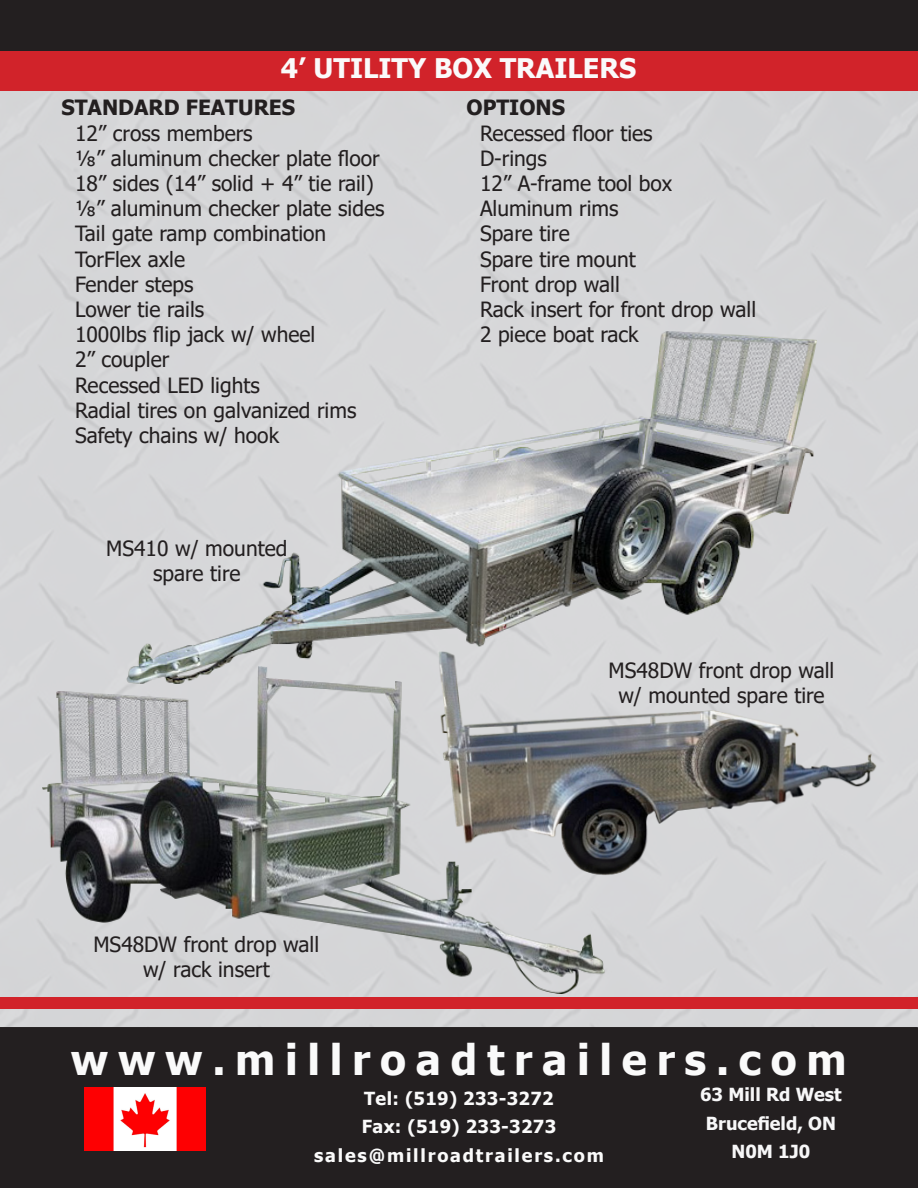
<style>
.page{position:relative;width:918px;height:1188px;background:#fff}
.page>*{position:absolute;margin:0;border:0;box-sizing:border-box;transform-origin:0 0}
.t1{font:700 42.15px "Tahoma";letter-spacing:.23em;color:#fafafa}
.headin_top_sub{font:700 27px "Tahoma";color:#fafafa}
.Body_options_feature{font:21px/25.2px "Tahoma";color:#231f20;text-align:center}
.heading_features_opt{font:700 21px "Tahoma";color:#231f20}
.t2{font:700 18px/28.5px "Tahoma";letter-spacing:.1em;color:#fafafa;text-align:center}
.t3{font:18px "Tahoma";letter-spacing:.085em;color:#fafafa}
.t4{font:700 18px/28.5px "Tahoma";color:#f7f7f8;text-align:center}
.t5{font:18px "Tahoma";color:#f7f7f8}
</style>
<div class="page">
<div style="left:0;top:62px;width:918px;height:975px;background:#d5d6d8"></div>
<div style="left:0;top:0;width:918px;height:52px;background:#231f20"></div>
<div style="left:0;top:1026px;width:918px;height:162px;background:#231f20"></div>
<div style="left:0;top:997px;width:918px;height:12px;background:#d1232a"></div>
<div style="left:0;top:51px;width:918px;height:40px;background:#d1232a"></div>
<img style="left:43px;top:684px;width:562px;height:310px">
<img style="left:424px;top:636px;width:477px;height:244px">
<img style="left:126px;top:332px;width:691px;height:352px">
<p class="headin_top_sub" style="left:281px;top:50px;width:357px">4’ UTILITY BOX TRAILERS</p>
<p class="heading_features_opt" style="left:62px;top:93px;width:235px">STANDARD FEATURES</p>
<p class="Body_options_feature" style="left:75px;top:122px;width:179px">12” cross members</p>
<p class="Body_options_feature" style="left:75px;top:147px;width:306px">⅛” aluminum checker plate floor</p>
<p class="Body_options_feature" style="left:75px;top:172px;width:300px">18” sides (14” solid + 4” tie rail)</p>
<p class="Body_options_feature" style="left:75px;top:197px;width:311px">⅛” aluminum checker plate sides</p>
<p class="Body_options_feature" style="left:75px;top:222px;width:253px">Tail gate ramp combination</p>
<p class="Body_options_feature" style="left:75px;top:248px;width:112px">TorFlex axle</p>
<p class="Body_options_feature" style="left:75px;top:273px;width:120px">Fender steps</p>
<p class="Body_options_feature" style="left:75px;top:298px;width:131px">Lower tie rails</p>
<p class="Body_options_feature" style="left:75px;top:323px;width:242px">1000lbs flip jack w/ wheel</p>
<p class="Body_options_feature" style="left:75px;top:348px;width:96px">2” coupler</p>
<p class="Body_options_feature" style="left:75px;top:374px;width:186px">Recessed LED lights</p>
<p class="Body_options_feature" style="left:75px;top:399px;width:283px">Radial tires on galvanized rims</p>
<p class="Body_options_feature" style="left:75px;top:424px;width:206px">Safety chains w/ hook</p>
<p class="heading_features_opt" style="left:466px;top:93px;width:100px">OPTIONS</p>
<p class="Body_options_feature" style="left:480px;top:122px;width:174px">Recessed floor ties</p>
<p class="Body_options_feature" style="left:480px;top:147px;width:68px">D-rings</p>
<p class="Body_options_feature" style="left:480px;top:172px;width:194px">12” A-frame tool box</p>
<p class="Body_options_feature" style="left:480px;top:197px;width:140px">Aluminum rims</p>
<p class="Body_options_feature" style="left:480px;top:222px;width:91px">Spare tire</p>
<p class="Body_options_feature" style="left:480px;top:248px;width:157px">Spare tire mount</p>
<p class="Body_options_feature" style="left:480px;top:273px;width:141px">Front drop wall</p>
<p class="Body_options_feature" style="left:480px;top:298px;width:278px">Rack insert for front drop wall</p>
<p class="Body_options_feature" style="left:480px;top:323px;width:160px">2 piece boat rack</p>
<p class="Body_options_feature" style="left:106px;top:537px;width:183px">MS410 w/ mounted spare tire</p>
<p class="Body_options_feature" style="left:93px;top:933px;width:227px">MS48DW front drop wall</p>
<p class="Body_options_feature" style="left:143px;top:958px;width:128px">w/ rack insert</p>
<p class="Body_options_feature" style="left:609px;top:659px;width:227px">MS48DW front drop wall</p>
<p class="Body_options_feature" style="left:618px;top:684px;width:208px">w/ mounted spare tire</p>
<h1 class="t1" style="left:71px;top:1030px;width:777px">www.millroadtrailers.com</h1>
<p class="t5" style="left:732px;top:1083px;width:80px">63 Mill Rd</p>
<p class="t5" style="left:714px;top:1111px;width:115px">Bruce ld, ON</p>
<p class="t5" style="left:737px;top:1140px;width:23px">N0</p>
<p class="t5" style="left:795px;top:1140px;width:11px">0</p>
<p class="t4" style="left:700px;top:1081px;width:143px">63 Mill Rd West<br>Brucefield, ON<br>N0M 1J0</p>
<p class="t2" style="left:314px;top:1085px;width:291px">Tel: (519) 233-3272<br>Fax: (519) 233-3273 sales@millroadtrailers.com</p>
<p class="t3" style="left:377px;top:1086px;width:75px">Tel: (519</p>
<p class="t3" style="left:484px;top:1086px;width:59px">3-3272</p>
<p class="t3" style="left:374px;top:1114px;width:80px">Fax: (519</p>
<p class="t3" style="left:486px;top:1114px;width:59px">3-3273</p>
<p class="t3" style="left:331px;top:1143px;width:120px">sales@mi lro</p>
<p class="t3" style="left:483px;top:1143px;width:106px">railers.com</p>
</div>
